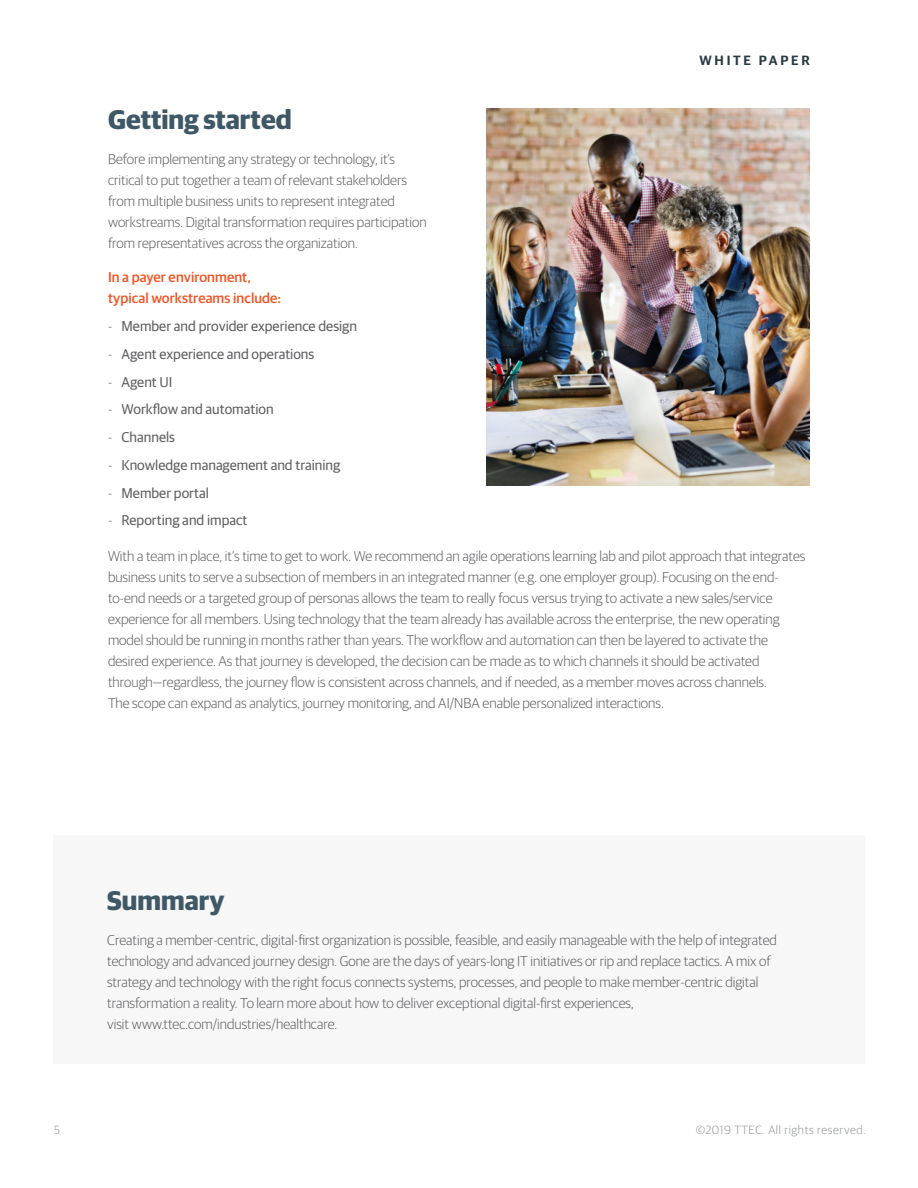
<style>
.page{position:relative;width:918px;height:1188px;background:#fff}
.page>*{position:absolute;margin:0;border:0;box-sizing:border-box;transform-origin:0 0}
.body_-_header{font:700 27px "Guardian Sans";color:#3f5866}
.body{font:300 14.25px/21px "Guardian Sans";color:#5f5f62}
.t1{font:14.25px "Guardian Sans";color:#5f5f62}
.bullet_-_header{font:500 14.25px/21px "Guardian Sans";letter-spacing:.005em;color:#f15424}
.t2{font:600 13.5px "Guardian Sans";letter-spacing:.2em;color:#2a3a42}
.t3{font:300 12px "Guardian Sans";letter-spacing:.05em;color:#939598}
.s1{font-weight:300}
</style>
<div class="page">
<div style="left:53px;top:835px;width:812px;height:229px;background:#f7f7f8"></div>
<img style="left:486px;top:108px;width:324px;height:378px">
<p class="body_-_header" style="left:108px;top:100px;width:185px">Getting started</p>
<p class="body" style="left:108px;top:147px;width:320px">Before implementing any strategy or technology, it’s critical to put together a team of relevant stakeholders from multiple business units to represent integrated workstreams. Digital transformation requires participation from representatives across the organization.</p>
<p class="bullet_-_header" style="left:108px;top:266px;width:175px">In a payer environment, typical workstreams include:</p>
<p class="t1" style="left:108px;top:316px;width:251px"><span class="s1">-</span> Member and provider experience design</p>
<p class="t1" style="left:108px;top:344px;width:208px"><span class="s1">-</span> Agent experience and operations</p>
<p class="t1" style="left:108px;top:371px;width:66px"><span class="s1">-</span> Agent UI</p>
<p class="t1" style="left:108px;top:399px;width:167px"><span class="s1">-</span> Workflow and automation</p>
<p class="t1" style="left:108px;top:427px;width:69px"><span class="s1">-</span> Channels</p>
<p class="t1" style="left:108px;top:455px;width:234px"><span class="s1">-</span> Knowledge management and training</p>
<p class="t1" style="left:108px;top:482px;width:102px"><span class="s1">-</span> Member portal</p>
<p class="t1" style="left:108px;top:510px;width:141px"><span class="s1">-</span> Reporting and impact</p>
<p class="t2" style="left:700px;top:50px;width:112px">WHITE PAPER</p>
<p class="body" style="left:108px;top:545px;width:699px">With a team in place, it’s time to get to work. We recommend an agile operations learning lab and pilot approach that integrates business units to serve a subsection of members in an integrated manner (e.g. one employer group). Focusing on the end&shy;to-end needs or a targeted group of personas allows the team to really focus versus trying to activate a new sales/service experience for all members. Using technology that the team already has available across the enterprise, the new operating model should be running in months rather than years. The workflow and automation can then be layered to activate the desired experience. As that journey is developed, the decision can be made as to which channels it should be activated through—regardless, the journey flow is consistent across channels, and if needed, as a member moves across channels.<br>The scope can expand as analytics, journey monitoring, and AI/NBA enable personalized interactions.</p>
<p class="body_-_header" style="left:107px;top:881px;width:119px">Summary</p>
<p class="body" style="left:107px;top:928px;width:671px">Creating a member-centric, digital-first organization is possible, feasible, and easily manageable with the help of integrated technology and advanced journey design. Gone are the days of years-long IT initiatives or rip and replace tactics. A mix of strategy and technology with the right focus connects systems, processes, and people to make member-centric digital transformation a reality. To learn more about how to deliver exceptional digital-first experiences,<br>visit www.ttec.com/industries/healthcare.</p>
<p class="t3" style="left:54px;top:1122px;width:7px">5</p>
<p class="t3" style="left:696px;top:1122px;width:171px">©2019 TTEC. All rights reserved.</p>
</div>
